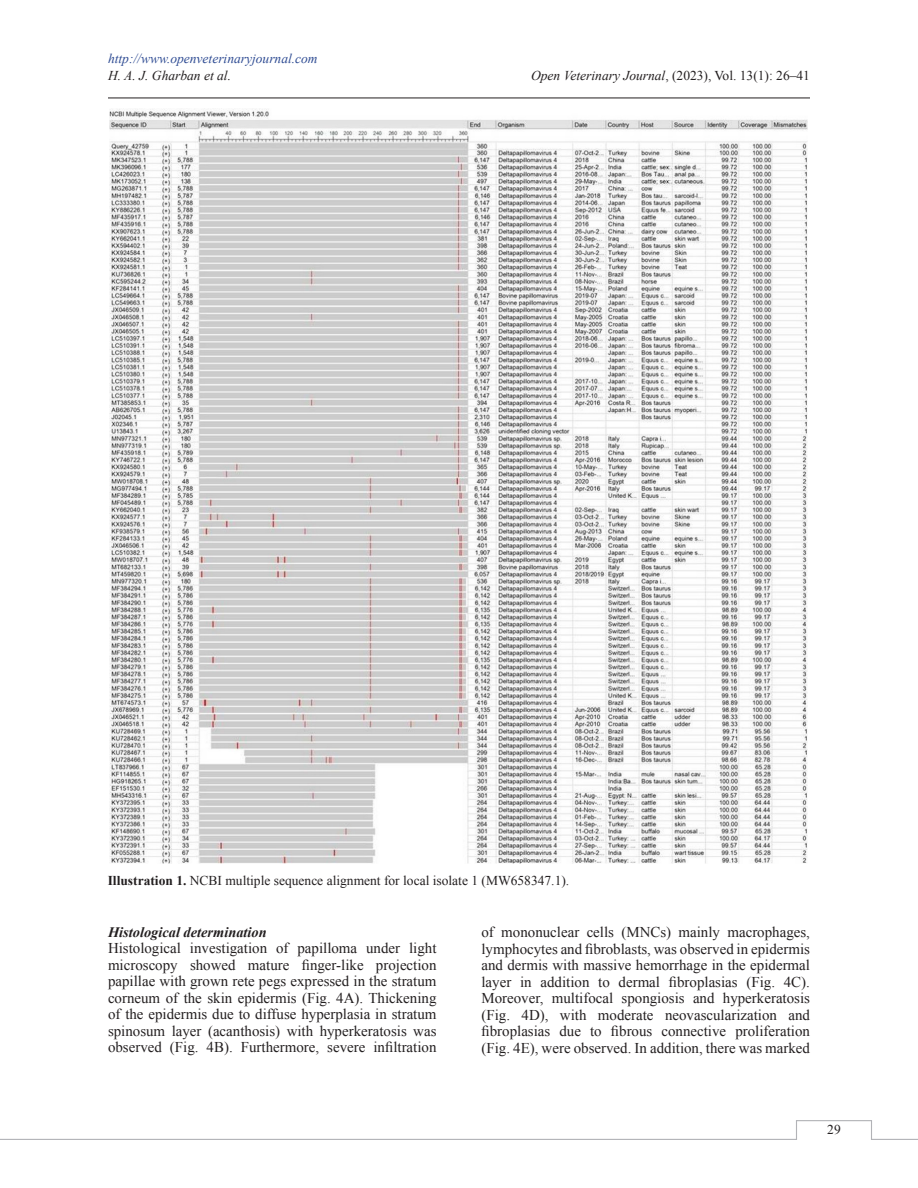
<style>
.page{position:relative;width:918px;height:1188px;background:#fff}
.page>*{position:absolute;margin:0;border:0;box-sizing:border-box;transform-origin:0 0}
.Para{font:15px/16.5px "Times New Roman";color:#231f20;text-align:justify}
.B_Head{font:italic 700 14.4px "Times New Roman";color:#231f20}
.Fig_Caption{font:13.5px "Times New Roman";color:#231f20}
.t1{font:italic 13.5px "Times New Roman";color:#304d94}
.t2{font:italic 13.5px "Times New Roman";color:#231f20}
.s1{font-style:italic}
.s2{font-weight:700}
</style>
<div class="page">
<hr style="left:108px;top:98px;width:702px;height:1px;background:#231f20">
<svg style="left:0;top:1120px;width:918px;height:20px"></svg>
<img style="left:109px;top:109px;width:698px;height:754px">
<p class="t1" style="left:108px;top:50px;width:211px">http://www.openveterinaryjournal.com</p>
<p class="t2" style="left:108px;top:66px;width:125px">H. A. J. Gharban et al.</p>
<p class="Fig_Caption" style="left:531px;top:66px;width:280px"><span class="s1">Open Veterinary Journal</span>, (2023), Vol. 13(1): 26–41</p>
<p class="Fig_Caption" style="left:108px;top:872px;width:463px"><span class="s2">Illustration 1.</span> NCBI multiple sequence alignment for local isolate 1 (MW658347.1).</p>
<p class="B_Head" style="left:108px;top:922px;width:160px">Histological determination</p>
<p class="Para" style="left:108px;top:940px;width:330px">Histological investigation of papilloma under light microscopy showed mature finger-like projection papillae with grown rete pegs expressed in the stratum corneum of the skin epidermis (Fig. 4A). Thickening of the epidermis due to diffuse hyperplasia in stratum spinosum layer (acanthosis) with hyperkeratosis was observed (Fig. 4B). Furthermore, severe infiltration</p>
<p class="Para" style="left:482px;top:924px;width:330px">of mononuclear cells (MNCs) mainly macrophages, lymphocytes and fibroblasts, was observed in epidermis and dermis with massive hemorrhage in the epidermal layer in addition to dermal fibroplasias (Fig. 4C).<br>Moreover, multifocal spongiosis and hyperkeratosis (Fig. 4D), with moderate neovascularization and fibroplasias due to fibrous connective proliferation (Fig. 4E), were observed. In addition, there was marked</p>
<p class="Fig_Caption" style="left:827px;top:1121px;width:15px">29</p>
</div>
